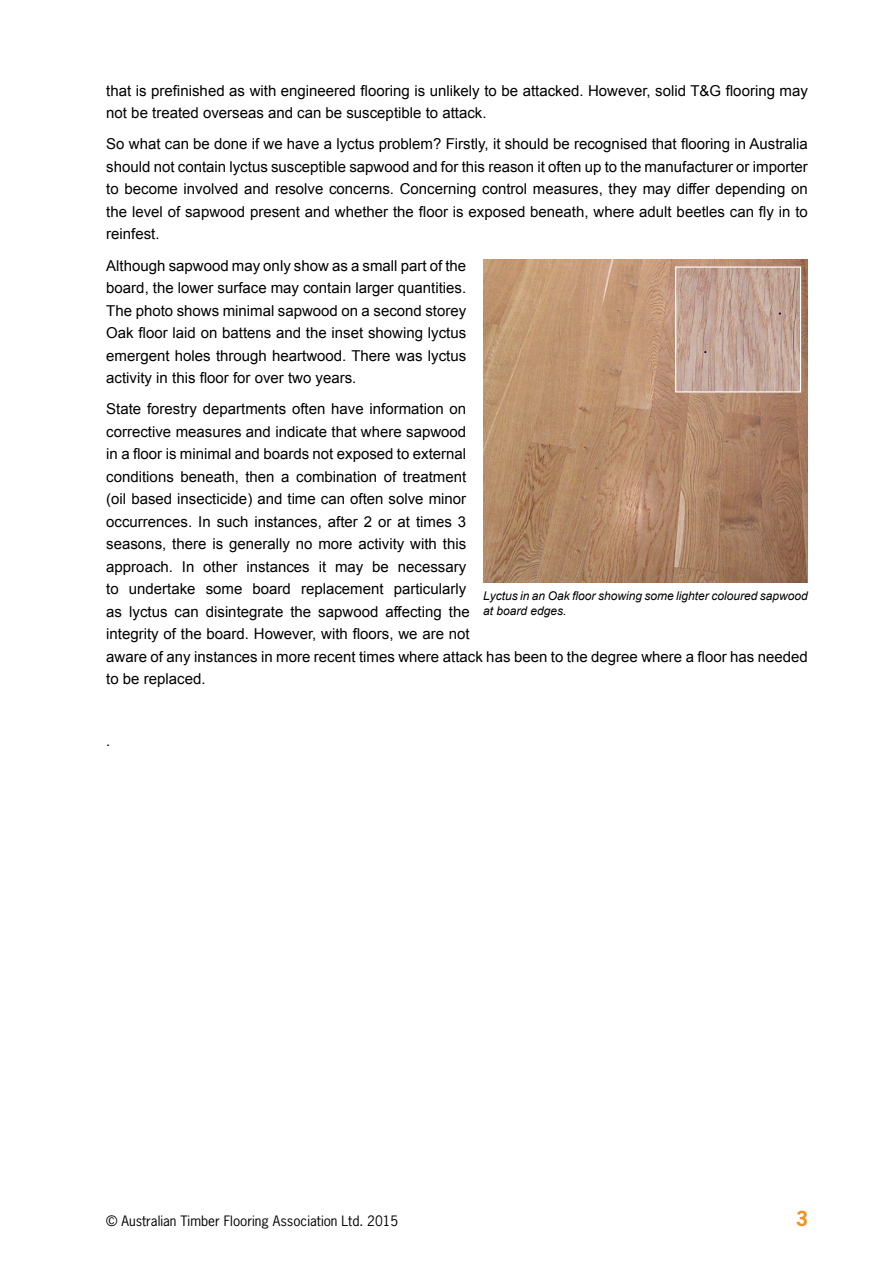
<style>
.page{position:relative;width:893px;height:1263px;background:#fff}
.page>*{position:absolute;margin:0;border:0;box-sizing:border-box;transform-origin:0 0}
.t1{font:700 19.5px "News Gothic";color:#f4901d}
.t2{font:15px/22.5px "Arial";color:#000}
.t3{font:13.5px "News Gothic";color:#000}
.t4{font:italic 12px/15px "Arial";color:#000}
</style>
<div class="page">
<img style="left:483px;top:259px;width:325px;height:324px">
<img style="left:677px;top:268px;width:122px;height:122px">
<div style="left:675px;top:266px;width:126px;height:126px;border:1px solid #fff"></div>
<p class="t2" style="left:106px;top:80px;width:703px">that is prefinished as with engineered flooring is unlikely to be attacked. However, solid T&amp;G flooring may not be treated overseas and can be susceptible to attack.</p>
<p class="t2" style="left:106px;top:133px;width:703px;text-align:justify">So what can be done if we have a lyctus problem? Firstly, it should be recognised that flooring in Australia should not contain lyctus susceptible sapwood and for this reason it often up to the manufacturer or importer to become involved and resolve concerns. Concerning control measures, they may differ depending on the level of sapwood present and whether the floor is exposed beneath, where adult beetles can fly in to reinfest.</p>
<p class="t2" style="left:106px;top:254px;width:361px;text-align:justify">Although sapwood may only show as a small part of the board, the lower surface may contain larger quantities.<br>The photo shows minimal sapwood on a second storey Oak floor laid on battens and the inset showing lyctus emergent holes through heartwood. There was lyctus activity in this floor for over two years.</p>
<p class="t2" style="left:106px;top:398px;width:703px">State forestry departments often have information on<br>corrective measures and indicate that where sapwood<br>in a floor is minimal and boards not exposed to external<br>conditions beneath, then a combination of treatment<br>(oil based insecticide) and time can often solve minor<br>occurrences. In such instances, after 2 or at times 3<br>seasons, there is generally no more activity with this<br>approach. In other instances it may be necessary<br>to undertake some board replacement particularly<br>as lyctus can disintegrate the sapwood affecting the<br>integrity of the board. However, with floors, we are not<br>aware of any instances in more recent times where attack has been to the degree where a floor has needed to be replaced.</p>
<p class="t4" style="left:483px;top:589px;width:326px">Lyctus in an Oak floor showing some lighter coloured sapwood at board edges.</p>
<p class="t2" style="left:106px;top:730px;width:6px">.</p>
<p class="t3" style="left:106px;top:1212px;width:294px">© Australian Timber Flooring Association Ltd. 2015</p>
<h1 class="t1" style="left:796px;top:1205px;width:14px">3</h1>
</div>
